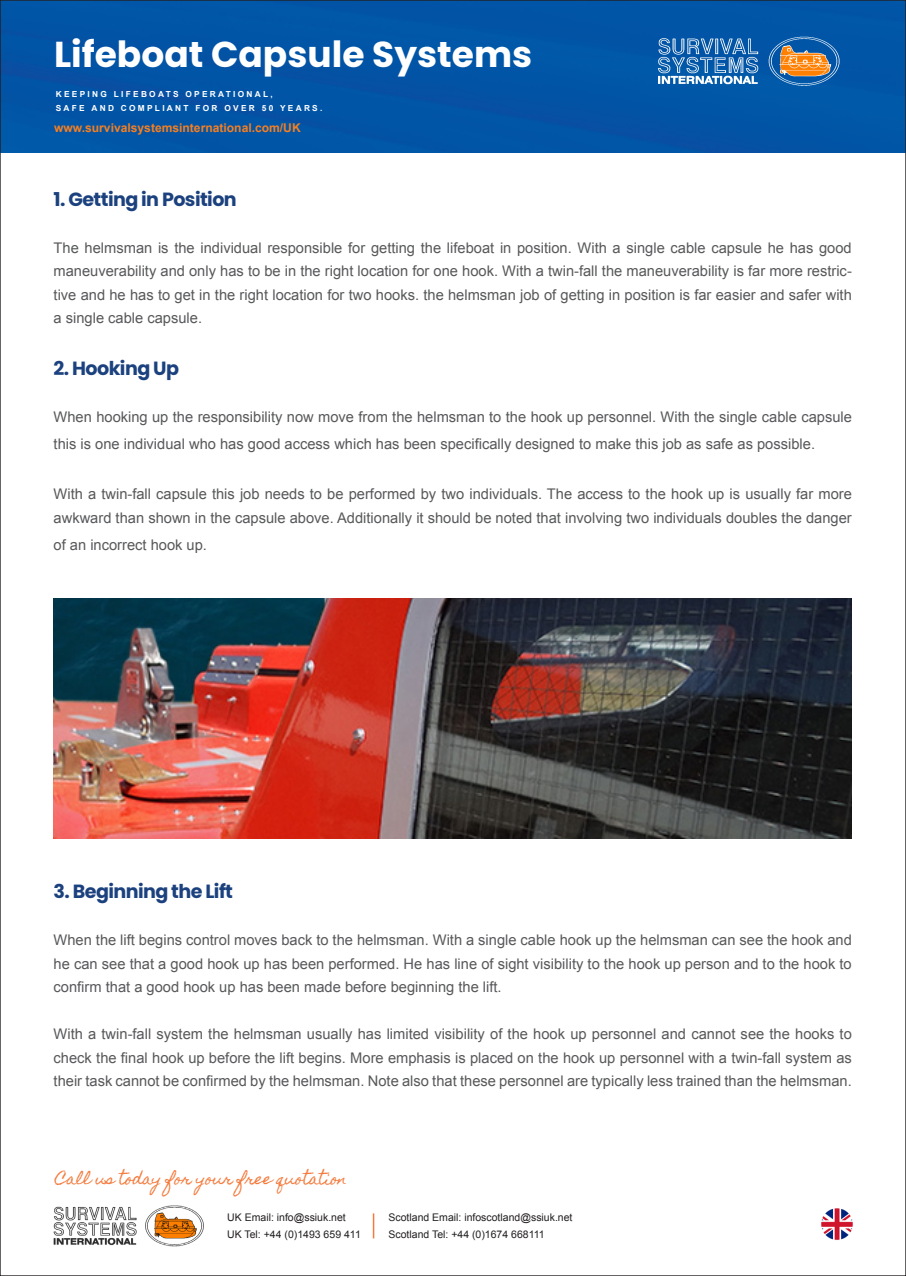
<style>
.page{position:relative;width:906px;height:1276px;background:#fff}
.page>*{position:absolute;margin:0;border:0;box-sizing:border-box;transform-origin:0 0}
.t1{font:700 36px "Poppins";color:#fff}
.t2{font:700 19.05px "Poppins";letter-spacing:-.03em;color:#1b417e}
.t3{font:15px "Homemade Apple";letter-spacing:-.03em;color:#f47b3d}
.t4{font:14.7px/23.5px "Arial";color:#57585a;text-align:justify}
.t5{font:700 12.15px "Arial";color:#f57f21}
.t6{font:10.5px/16.5px "Arial";color:#231f20}
.t7{font:700 8.25px/13.5px "Arial";letter-spacing:.275em;color:#fff}
</style>
<div class="page">
<img style="left:54px;top:598px;width:798px;height:241px">
<img style="left:53px;top:1205px;width:151px;height:42px">
<svg style="left:373px;top:1213px;width:1px;height:25px"></svg>
<img style="left:821px;top:1208px;width:32px;height:32px">
<div style="left:2px;top:2px;width:902px;height:151px;background:#0155a6"></div>
<img style="left:656px;top:36px;width:184px;height:51px">
<p class="t1" style="left:54px;top:33px;width:480px">Lifeboat Capsule Systems</p>
<p class="t7" style="left:56px;top:88px;width:268px">KEEPING LIFEBOATS OPERATIONAL,<br>SAFE AND COMPLIANT FOR OVER 50 YEARS.</p>
<p class="t5" style="left:54px;top:120px;width:248px">www.survivalsystemsinternational.com/UK</p>
<p class="t2" style="left:54px;top:188px;width:185px">1. Getting in Position</p>
<p class="t4" style="left:54px;top:236px;width:800px">The helmsman is the individual responsible for getting the lifeboat in position. With a single cable capsule he has good maneuverability and only has to be in the right location for one hook. With a twin-fall the maneuverability is far more restric&shy;tive and he has to get in the right location for two hooks. the helmsman job of getting in position is far easier and safer with a single cable capsule.</p>
<p class="t2" style="left:54px;top:357px;width:127px">2. Hooking Up</p>
<p class="t4" style="left:54px;top:403px;width:800px;line-height:27px">When hooking up the responsibility now move from the helmsman to the hook up personnel. With the single cable capsule this is one individual who has good access which has been specifically designed to make this job as safe as possible.</p>
<p class="t4" style="left:54px;top:482px;width:800px">With a twin-fall capsule this job needs to be performed by two individuals. The access to the hook up is usually far more awkward than shown in the capsule above. Additionally it should be noted that involving two individuals doubles the danger</p>
<p class="t4" style="left:54px;top:533px;width:155px">of an incorrect hook up.</p>
<p class="t2" style="left:54px;top:880px;width:181px">3. Beginning the Lift</p>
<p class="t4" style="left:54px;top:928px;width:799px">When the lift begins control moves back to the helmsman. With a single cable hook up the helmsman can see the hook and he can see that a good hook up has been performed. He has line of sight visibility to the hook up person and to the hook to confirm that a good hook up has been made before beginning the lift.</p>
<p class="t4" style="left:54px;top:1022px;width:799px">With a twin-fall system the helmsman usually has limited visibility of the hook up personnel and cannot see the hooks to check the final hook up before the lift begins. More emphasis is placed on the hook up personnel with a twin-fall system as their task cannot be confirmed by the helmsman. Note also that these personnel are typically less trained than the helmsman.</p>
<p class="t3" style="left:55px;top:1170px;width:293px">Call us today for your free quotation</p>
<p class="t6" style="left:227px;top:1209px;width:120px">UK Email: info@ssiuk.net</p>
<p class="t6" style="left:227px;top:1225px;width:135px">UK Tel: +44 (0)1493 659 411</p>
<p class="t6" style="left:388px;top:1209px;width:185px">Scotland Email: infoscotland@ssiuk.net<br>Scotland Tel: +44 (0)1674 668111</p>
</div>
